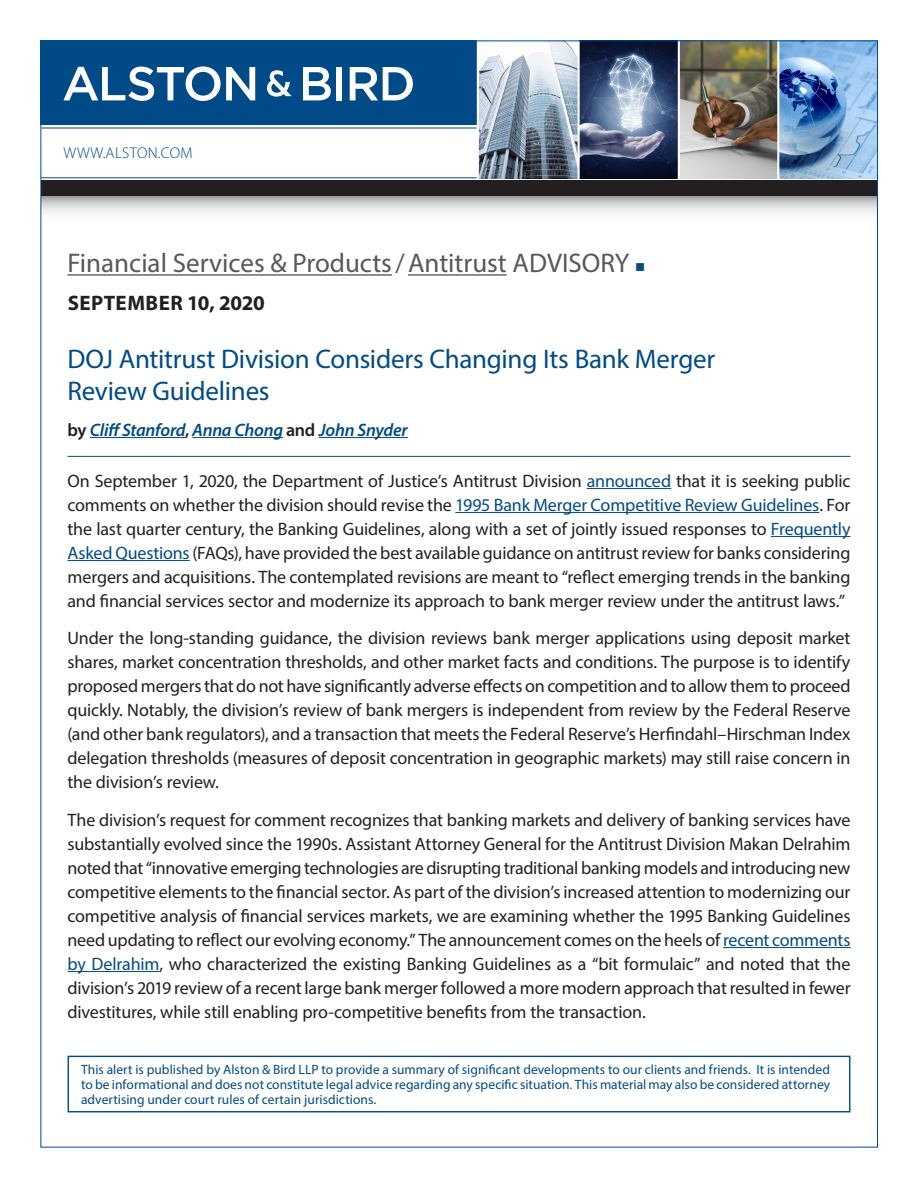
<style>
.page{position:relative;width:918px;height:1188px;background:#fff}
.page>*{position:absolute;margin:0;border:0;box-sizing:border-box;transform-origin:0 0}
.Advisory_Title{font:27px/31.5px "Myriad Pro";letter-spacing:-.01em;color:#004b87}
.Practice_Area{font:27px "Myriad Pro";color:#57585a}
.Body_Text{font:700 21px "Myriad Pro";letter-spacing:.015em;color:#231f20}
.Body_Text-2{font:18px/24px "Myriad Pro";letter-spacing:-.01em;color:#231f20;text-align:justify}
.Advisory_Title-2{font:italic 600 18px "Myriad Pro";letter-spacing:-.015em;color:#004b87}
.t1{font:300 15.6px "Myriad Pro";letter-spacing:.02em;color:#004b87}
.Body_Text-3{font:13.5px/15px "Myriad Pro";letter-spacing:.005em;color:#004b87;text-align:justify}
.s1{color:#004b87}
.s2{font-style:normal;color:#231f20}
</style>
<div class="page">
<svg style="left:42px;top:196px;width:834px;height:17px;background:#d0d0d3"></svg>
<hr style="left:41px;top:128px;width:436px;height:1px;background:#004b87">
<hr style="left:41px;top:177px;width:436px;height:1px;background:#004b87">
<div style="left:41px;top:181px;width:837px;height:15px;background:#231f20"></div>
<div style="left:40px;top:40px;width:836px;height:85px;background:#004b87"></div>
<img style="left:479px;top:42px;width:397px;height:137px">
<hr style="left:578px;top:40px;width:2px;height:140px;background:#fff">
<hr style="left:678px;top:40px;width:2px;height:140px;background:#fff">
<hr style="left:777px;top:40px;width:2px;height:140px;background:#fff">
<hr style="left:477px;top:39px;width:2px;height:139px;background:#fff">
<svg style="left:63px;top:66px;width:192px;height:35px"></svg>
<svg style="left:267px;top:70px;width:25px;height:27px"></svg>
<svg style="left:303px;top:67px;width:28px;height:33px"></svg>
<div style="left:336px;top:67px;width:6px;height:33px;background:#fff"></div>
<svg style="left:350px;top:67px;width:63px;height:33px"></svg>
<div style="left:68px;top:1056px;width:782px;height:56px;border:1px solid #004b87"></div>
<hr style="left:68px;top:274px;width:324px;height:2px;background:#57585a">
<hr style="left:408px;top:274px;width:99px;height:2px;background:#57585a">
<hr style="left:68px;top:456px;width:782px;height:1px;background:#004b87">
<hr style="left:90px;top:437px;width:95px;height:1px;background:#004b87">
<hr style="left:192px;top:437px;width:91px;height:1px;background:#004b87">
<hr style="left:319px;top:437px;width:89px;height:1px;background:#004b87">
<hr style="left:587px;top:488px;width:84px;height:1px;background:#004b87">
<hr style="left:455px;top:512px;width:364px;height:1px;background:#004b87">
<hr style="left:771px;top:536px;width:79px;height:1px;background:#004b87">
<hr style="left:68px;top:560px;width:122px;height:1px;background:#004b87">
<hr style="left:723px;top:947px;width:127px;height:1px;background:#004b87">
<hr style="left:68px;top:971px;width:91px;height:1px;background:#004b87">
<p class="t1" style="left:64px;top:145px;width:131px">WWW.ALSTON.COM</p>
<p class="Practice_Area" style="left:68px;top:247px;width:579px">Financial Services &amp; Products/Antitrust ADVISORY <span class="s1">■</span></p>
<p class="Body_Text" style="left:68px;top:289px;width:199px">SEPTEMBER 10, 2020</p>
<p class="Advisory_Title" style="left:68px;top:343px;width:649px">DOJ Antitrust Division Considers Changing Its Bank Merger<br>Review Guidelines</p>
<p class="Advisory_Title-2" style="left:68px;top:418px;width:342px"><span class="s2">by</span> Cliff Stanford<span class="s2">,</span> Anna Chong <span class="s2">and</span> John Snyder</p>
<p class="Body_Text-2" style="left:68px;top:468px;width:785px">On September 1, 2020, the Department of Justice’s Antitrust Division <span class="s1">announced</span> that it is seeking public comments on whether the division should revise the <span class="s1">1995 Bank Merger Competitive Review Guidelines</span>. For the last quarter century, the Banking Guidelines, along with a set of jointly issued responses to <span class="s1">Frequently Asked Questions</span> (FAQs), have provided the best available guidance on antitrust review for banks considering mergers and acquisitions. The contemplated revisions are meant to “reflect emerging trends in the banking and financial services sector and modernize its approach to bank merger review under the antitrust laws.”</p>
<p class="Body_Text-2" style="left:68px;top:626px;width:785px">Under the long-standing guidance, the division reviews bank merger applications using deposit market shares, market concentration thresholds, and other market facts and conditions. The purpose is to identify proposed mergers that do not have significantly adverse effects on competition and to allow them to proceed quickly. Notably, the division’s review of bank mergers is independent from review by the Federal Reserve (and other bank regulators), and a transaction that meets the Federal Reserve’s Herfindahl–Hirschman Index delegation thresholds (measures of deposit concentration in geographic markets) may still raise concern in the division’s review.</p>
<p class="Body_Text-2" style="left:68px;top:807px;width:785px">The division’s request for comment recognizes that banking markets and delivery of banking services have substantially evolved since the 1990s. Assistant Attorney General for the Antitrust Division Makan Delrahim noted that “innovative emerging technologies are disrupting traditional banking models and introducing new competitive elements to the financial sector. As part of the division’s increased attention to modernizing our competitive analysis of financial services markets, we are examining whether the 1995 Banking Guidelines need updating to reflect our evolving economy.” The announcement comes on the heels of <span class="s1">recent comments by Delrahim</span>, who characterized the existing Banking Guidelines as a “bit formulaic” and noted that the division’s 2019 review of a recent large bank merger followed a more modern approach that resulted in fewer divestitures, while still enabling pro-competitive benefits from the transaction.</p>
<p class="Body_Text-3" style="left:81px;top:1061px;width:751px">This alert is published by Alston &amp; Bird LLP to provide a summary of significant developments to our clients and friends. It is intended to be informational and does not constitute legal advice regarding any specific situation. This material may also be considered attorney advertising under court rules of certain jurisdictions.</p>
</div>
